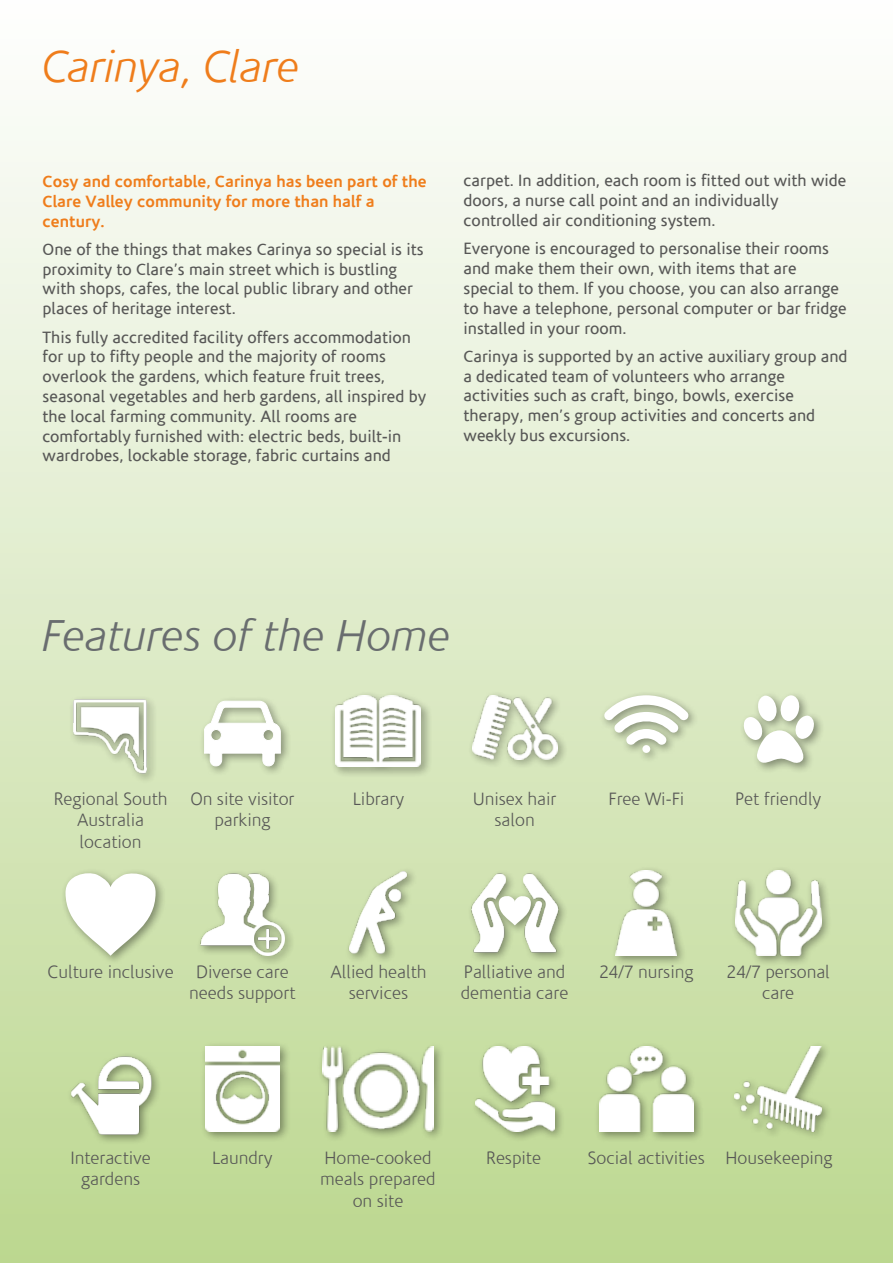
<style>
.page{position:relative;width:893px;height:1263px;background:#fff}
.page>*{position:absolute;margin:0;border:0;box-sizing:border-box;transform-origin:0 0}
.t1{font:italic 300 45px "Corisande";color:#696d6f}
.t2{font:italic 300 45px "Corisande";color:#ef7d1b}
.t3{font:300 18px/21.6px "Corisande";color:#575756;text-align:center}
.t4{font:16.5px/19.8px "Corisande";letter-spacing:.005em;color:#575756}
.t5{font:700 16.5px/19.8px "Corisande";letter-spacing:.005em;color:#ef7d1b}
</style>
<div class="page">
<div style="left:0;top:0;width:893px;height:1263px;background:linear-gradient(to bottom,#fffeff,#bdd790)"></div>
<div style="left:68px;top:695px;width:89px;height:89px;background:#d6e6bb"></div>
<img style="left:73px;top:699px;width:80px;height:81px">
<div style="left:199px;top:696px;width:93px;height:81px;background:#000;opacity:.4"></div>
<svg style="left:204px;top:701px;width:77px;height:67px"></svg>
<div style="left:331px;top:690px;width:101px;height:88px;background:#000;opacity:.4"></div>
<img style="left:336px;top:695px;width:85px;height:72px">
<div style="left:467px;top:690px;width:101px;height:80px;background:#000;opacity:.4"></div>
<img style="left:472px;top:695px;width:85px;height:64px">
<div style="left:600px;top:690px;width:99px;height:73px;background:#000;opacity:.4"></div>
<svg style="left:604px;top:695px;width:85px;height:50px"></svg>
<div style="left:642px;top:745px;width:8px;height:8px;background:#fff;border-radius:50%"></div>
<div style="left:739px;top:690px;width:86px;height:84px;background:#000;opacity:.4"></div>
<svg style="left:742px;top:695px;width:72px;height:67px"></svg>
<div style="left:61px;top:868px;width:106px;height:98px;background:#000;opacity:.4"></div>
<svg style="left:66px;top:871px;width:90px;height:85px"></svg>
<div style="left:197px;top:869px;width:99px;height:98px;background:#000;opacity:.4"></div>
<img style="left:200px;top:871px;width:85px;height:85px">
<div style="left:345px;top:867px;width:73px;height:97px;background:#000;opacity:.4"></div>
<img style="left:336px;top:871px;width:85px;height:85px">
<div style="left:611px;top:865px;width:76px;height:102px;background:#000;opacity:.4"></div>
<img style="left:615px;top:871px;width:62px;height:85px">
<div style="left:730px;top:866px;width:102px;height:101px;background:#000;opacity:.4"></div>
<img style="left:735px;top:871px;width:86px;height:85px">
<div style="left:67px;top:1051px;width:95px;height:94px;background:#000;opacity:.4"></div>
<img style="left:64px;top:1046px;width:93px;height:94px">
<div style="left:200px;top:1041px;width:91px;height:102px;background:#000;opacity:.4"></div>
<img style="left:205px;top:1046px;width:75px;height:85px">
<div style="left:317px;top:1042px;width:128px;height:101px;background:#000;opacity:.4"></div>
<img style="left:322px;top:1046px;width:112px;height:85px">
<div style="left:470px;top:1041px;width:95px;height:102px;background:#000;opacity:.4"></div>
<img style="left:475px;top:1046px;width:79px;height:85px">
<div style="left:594px;top:1041px;width:111px;height:102px;background:#000;opacity:.4"></div>
<img style="left:599px;top:1046px;width:94px;height:85px">
<div style="left:730px;top:1041px;width:102px;height:101px;background:#000;opacity:.4"></div>
<img style="left:734px;top:1046px;width:88px;height:85px">
<div style="left:466px;top:870px;width:102px;height:93px;background:#000;opacity:.4"></div>
<img style="left:463px;top:871px;width:43px;height:85px">
<img style="left:523px;top:871px;width:43px;height:85px">
<svg style="left:499px;top:895px;width:32px;height:30px"></svg>
<h1 class="t2" style="left:42px;top:40px;width:259px">Carinya, Clare</h1>
<p class="t5" style="left:43px;top:172px;width:386px">Cosy and comfortable, Carinya has been part of the<br>Clare Valley community for more than half a century.</p>
<p class="t4" style="left:43px;top:240px;width:383px">One of the things that makes Carinya so special is its proximity to Clare’s main street which is bustling with shops, cafes, the local public library and other places of heritage interest.</p>
<p class="t4" style="left:43px;top:327px;width:385px">This fully accredited facility offers accommodation for up to fifty people and the majority of rooms overlook the gardens, which feature fruit trees, seasonal vegetables and herb gardens, all inspired by the local farming community. All rooms are comfortably furnished with: electric beds, built-in wardrobes, lockable storage, fabric curtains and</p>
<p class="t4" style="left:463px;top:171px;width:384px">carpet. In addition, each room is fitted out with wide doors, a nurse call point and an individually controlled air conditioning system.</p>
<p class="t4" style="left:463px;top:239px;width:385px">Everyone is encouraged to personalise their rooms and make them their own, with items that are special to them. If you choose, you can also arrange to have a telephone, personal computer or bar fridge installed in your room.</p>
<p class="t4" style="left:463px;top:347px;width:385px">Carinya is supported by an active auxiliary group and a dedicated team of volunteers who arrange activities such as craft, bingo, bowls, exercise therapy, men’s group activities and concerts and weekly bus excursions.</p>
<h1 class="t1" style="left:42px;top:609px;width:410px">Features of the Home</h1>
<p class="t3" style="left:54px;top:788px;width:115px">Regional South<br>Australia location</p>
<p class="t3" style="left:190px;top:788px;width:106px">On site visitor parking</p>
<p class="t3" style="left:353px;top:788px;width:53px">Library</p>
<p class="t3" style="left:473px;top:788px;width:85px">Unisex hair salon</p>
<p class="t3" style="left:609px;top:788px;width:77px">Free Wi-Fi</p>
<p class="t3" style="left:735px;top:788px;width:88px">Pet friendly</p>
<p class="t3" style="left:48px;top:961px;width:127px">Culture inclusive</p>
<p class="t3" style="left:189px;top:961px;width:108px">Diverse care needs support</p>
<p class="t3" style="left:330px;top:961px;width:97px">Allied health services</p>
<p class="t3" style="left:464px;top:961px;width:103px">Palliative and</p>
<p class="t3" style="left:599px;top:961px;width:96px">24/7 nursing</p>
<p class="t3" style="left:461px;top:983px;width:109px">dementia care</p>
<p class="t3" style="left:726px;top:961px;width:105px">24/7 personal care</p>
<p class="t3" style="left:320px;top:1147px;width:117px">Home-cooked meals prepared on site</p>
<p class="t3" style="left:70px;top:1147px;width:82px">Interactive</p>
<p class="t3" style="left:212px;top:1147px;width:62px">Laundry</p>
<p class="t3" style="left:486px;top:1147px;width:56px">Respite</p>
<p class="t3" style="left:588px;top:1147px;width:246px">Social activities Housekeeping</p>
<p class="t3" style="left:81px;top:1169px;width:60px">gardens</p>
</div>
